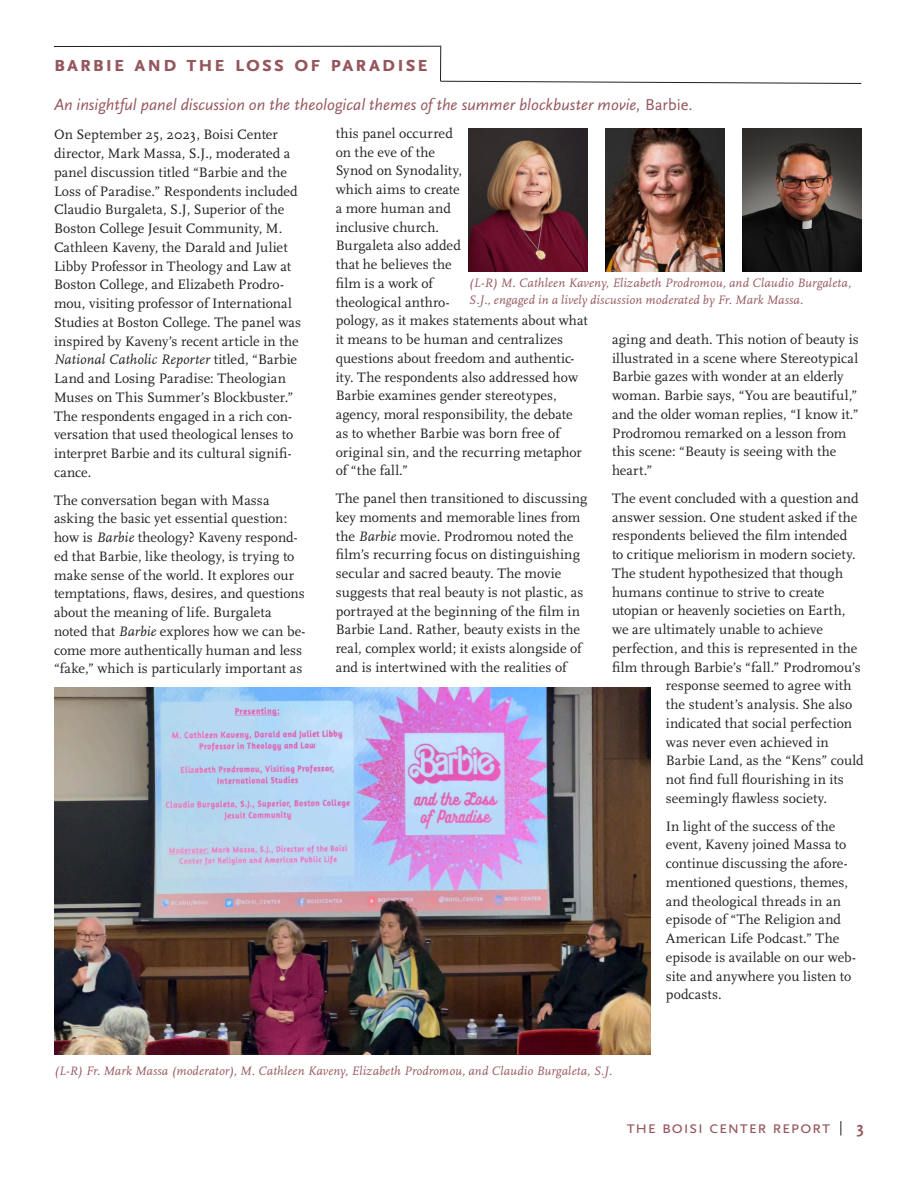
<style>
.page{position:relative;width:918px;height:1188px;background:#fff}
.page>*{position:absolute;margin:0;border:0;box-sizing:border-box;transform-origin:0 0}
.t1{font:700 22.5px "Scala Sans OT";letter-spacing:.065em;color:#95575e}
.t2{font:18px "Scala Sans OT";letter-spacing:.015em;color:#95575e}
.t3{font:italic 16.5px "Scala Sans OT";letter-spacing:.01em;color:#95575e}
.t4{font:700 16.5px "Scala Sans OT";color:#95575e}
.t5{font:14.25px/18.8px "Scala OT";letter-spacing:.005em;color:#231f20}
.t6{font:italic 12.75px/17.2px "Scala OT";letter-spacing:.015em;color:#95575e}
.s1{font-style:normal}
.s2{font-style:italic}
</style>
<div class="page">
<svg style="left:841px;top:1121px;width:1px;height:15px"></svg>
<img style="left:54px;top:687px;width:597px;height:368px">
<svg style="left:440px;top:81px;width:422px;height:3px"></svg>
<hr style="left:54px;top:46px;width:387px;height:1px;background:#231f20">
<hr style="left:440px;top:46px;width:1px;height:35px;background:#231f20">
<img style="left:469px;top:129px;width:119px;height:143px">
<img style="left:606px;top:129px;width:118px;height:143px">
<img style="left:742px;top:129px;width:119px;height:143px">
<p class="t1" style="left:54px;top:51px;width:375px">barbie and the loss of paradise</p>
<p class="t3" style="left:54px;top:95px;width:640px">An insightful panel discussion on the theological themes ofthe summer blockbuster movie, <span class="s1">Barbie.</span></p>
<p class="t5" style="left:54px;top:126px;width:249px">On September 25, 2023, Boisi Center director, Mark Massa, S.J., moderated a panel discussion titled “Barbie and the Loss of Paradise.” Respondents included Claudio Burgaleta, S.J, Superior of the Boston College Jesuit Community, M.<br>Cathleen Kaveny, the Darald and Juliet Libby Professor in Theology and Law at Boston College, and Elizabeth Prodro&shy;mou, visiting professor of International Studies at Boston College. The panel was inspired by Kaveny’s recent article in the <span class="s2">National Catholic Reporter</span> titled, “Barbie Land and Losing Paradise: Theologian Muses on This Summer’s Blockbuster.” The respondents engaged in a rich con&shy;versation that used theological lenses to interpret Barbie and its cultural signifi&shy;cance.</p>
<p class="t5" style="left:54px;top:491px;width:253px">The conversation began with Massa asking the basic yet essential question: how is <span class="s2">Barbie</span> theology? Kaveny respond&shy;ed that Barbie, like theology, is trying to make sense of the world. It explores our temptations, flaws, desires, and questions about the meaning of life. Burgaleta noted that <span class="s2">Barbie</span> explores how we can be&shy;come more authentically human and less “fake,” which is particularly important as</p>
<p class="t5" style="left:336px;top:124px;width:128px">this panel occurred on the eve of the<br>Synod on Synodality, which aims to create a more human and inclusive church.<br>Burgaleta also added that he believes the film is a work of theological anthro-</p>
<p class="t5" style="left:336px;top:312px;width:253px">pology, as it makes statements about what it means to be human and centralizes questions about freedom and authentic&shy;ity. The respondents also addressed how Barbie examines gender stereotypes, agency, moral responsibility, the debate as to whether Barbie was born free of original sin, and the recurring metaphor of “the fall.”</p>
<p class="t5" style="left:336px;top:489px;width:253px">The panel then transitioned to discussing key moments and memorable lines from the <span class="s2">Barbie</span> movie. Prodromou noted the film’s recurring focus on distinguishing secular and sacred beauty. The movie suggests that real beauty is not plastic, as portrayed at the beginning of the film in Barbie Land. Rather, beauty exists in the real, complex world; it exists alongside of and is intertwined with the realities of</p>
<p class="t6" style="left:469px;top:275px;width:384px">(L-R) M. Cathleen Kaveny, Elizabeth Prodromou, and Claudio Burgaleta,<br>S.J., engaged in a lively discussion moderated by Fr. Mark Massa.</p>
<p class="t5" style="left:612px;top:330px;width:248px">aging and death. This notion of beauty is illustrated in a scene where Stereotypical Barbie gazes with wonder at an elderly woman. Barbie says, “You are beautiful,” and the older woman replies, “I know it.” Prodromou remarked on a lesson from this scene: “Beauty is seeing with the heart.”</p>
<p class="t5" style="left:612px;top:489px;width:248px">The event concluded with a question and</p>
<p class="t5" style="left:612px;top:508px;width:247px">answer session. One student asked if the</p>
<p class="t5" style="left:612px;top:527px;width:237px">respondents believed the film intended</p>
<p class="t5" style="left:612px;top:545px;width:245px">to critique meliorism in modern society.</p>
<p class="t5" style="left:612px;top:564px;width:233px">The student hypothesized that though</p>
<p class="t5" style="left:612px;top:583px;width:214px">humans continue to strive to create</p>
<p class="t5" style="left:612px;top:602px;width:235px">utopian or heavenly societies on Earth,</p>
<p class="t5" style="left:612px;top:620px;width:213px">we are ultimately unable to achieve</p>
<p class="t5" style="left:612px;top:639px;width:247px">perfection, and this is represented in the</p>
<p class="t5" style="left:612px;top:658px;width:250px">film through Barbie’s “fall.” Prodromou’s</p>
<p class="t5" style="left:666px;top:677px;width:187px">response seemed to agree with</p>
<p class="t5" style="left:666px;top:695px;width:188px">the student’s analysis. She also</p>
<p class="t5" style="left:666px;top:714px;width:188px">indicated that social perfection</p>
<p class="t5" style="left:666px;top:733px;width:165px">was never even achieved in</p>
<p class="t5" style="left:666px;top:752px;width:199px">Barbie Land, as the “Kens” could</p>
<p class="t5" style="left:666px;top:770px;width:180px">not find full flourishing in its</p>
<p class="t5" style="left:666px;top:789px;width:163px">seemingly flawless society.</p>
<p class="t5" style="left:666px;top:817px;width:192px">In light of the success of the event, Kaveny joined Massa to continue discussing the afore&shy;mentioned questions, themes, and theological threads in an episode of “The Religion and<br>American Life Podcast.” The episode is available on our web&shy;site and anywhere you listen to podcasts.</p>
<p class="t6" style="left:54px;top:1063px;width:560px">(L-R) Fr. Mark Massa (moderator), M. Cathleen Kaveny, Elizabeth Prodromou, and Claudio Burgaleta, S.J.</p>
<p class="t2" style="left:627px;top:1118px;width:205px">the boisi center report</p>
<p class="t4" style="left:857px;top:1119px;width:9px">3</p>
</div>
